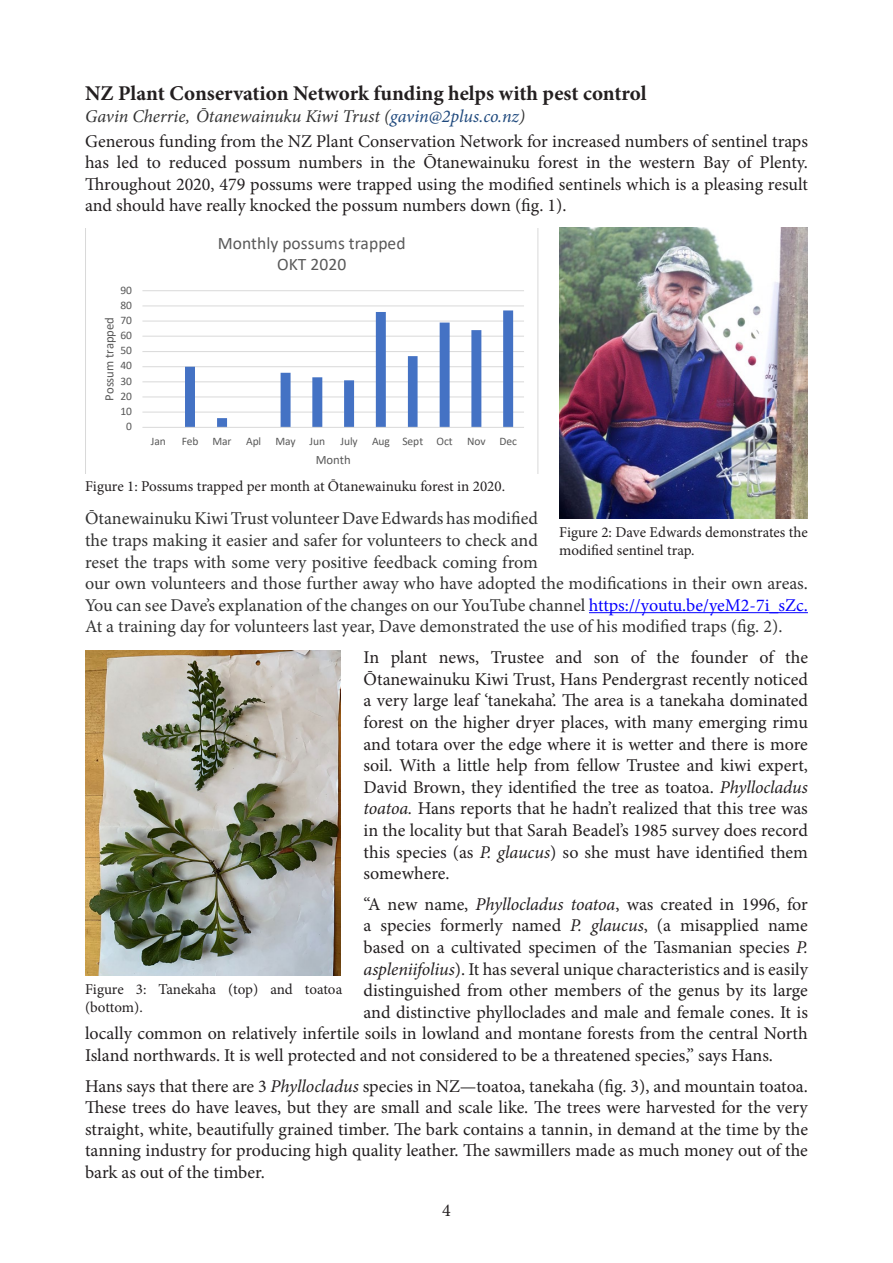
<style>
.page{position:relative;width:893px;height:1263px;background:#fff}
.page>*{position:absolute;margin:0;border:0;box-sizing:border-box;transform-origin:0 0}
.Heading_1_Newsletter{font:700 21px "Minion Pro";color:#231f20}
.Normal_Newsletter_bo{font:18px/21.6px "Minion Pro";letter-spacing:-.005em;color:#231f20;text-align:justify}
.Normal_Newsletter_bo-2{font:18px/21.6px "Minion Pro";letter-spacing:-.005em;color:#333}
.Author_source{font:italic 18px "Minion Pro";letter-spacing:-.005em;color:#333}
.t1{font:17.55px/21.5px "Calibri";letter-spacing:.005em;color:#595959;text-align:center}
.t2{font:15px/18px "Minion Pro";color:#231f20}
.t3{font:12.75px "Calibri";letter-spacing:-.005em;color:#595959}
.t4{font:11.55px "Calibri";letter-spacing:-.005em;color:#595959}
.s1{color:#1f497d}
.s2{color:#0600ff}
.s3{font-style:italic}
</style>
<div class="page">
<hr style="left:589px;top:612px;width:219px;height:1px;background:#0600ff">
<svg style="left:85px;top:229px;width:453px;height:244px"></svg>
<img style="left:559px;top:227px;width:248px;height:292px">
<img style="left:85px;top:651px;width:256px;height:325px">
<p class="Heading_1_Newsletter" style="left:85px;top:79px;width:563px">NZ Plant Conservation Network funding helps with pest control</p>
<p class="Author_source" style="left:85px;top:104px;width:442px">Gavin Cherrie, Ōtanewainuku Kiwi Trust (<span class="s1">gavin@2plus.co.nz</span>)</p>
<p class="Normal_Newsletter_bo" style="left:85px;top:130px;width:724px">Generous funding from the NZ Plant Conservation Network for increased numbers of sentinel traps has led to reduced possum numbers in the Ōtanewainuku forest in the western Bay of Plenty.<br>Throughout 2020, 479 possums were trapped using the modified sentinels which is a pleasing result and should have really knocked the possum numbers down (fig. 1).</p>
<p class="t4" style="left:120px;top:282px;width:13px">90</p>
<p class="t4" style="left:120px;top:297px;width:13px">80</p>
<p class="t4" style="left:120px;top:312px;width:13px">70</p>
<p class="t3" style="left:100px;top:401px;width:85px;rotate:-90deg">Possum trapped</p>
<p class="t4" style="left:120px;top:327px;width:13px">60</p>
<p class="t4" style="left:120px;top:342px;width:13px">50</p>
<p class="t4" style="left:120px;top:358px;width:13px">40</p>
<p class="t4" style="left:120px;top:373px;width:13px">30</p>
<p class="t4" style="left:120px;top:388px;width:13px">20</p>
<p class="t4" style="left:120px;top:403px;width:13px">10</p>
<p class="t4" style="left:126px;top:418px;width:7px">0</p>
<p class="t1" style="left:218px;top:232px;width:189px">Monthly possums trapped<br>OKT 2020</p>
<p class="t4" style="left:151px;top:433px;width:17px">Jan</p>
<p class="t4" style="left:182px;top:433px;width:51px">Feb Mar</p>
<p class="t4" style="left:246px;top:433px;width:81px">Apl May Jun</p>
<p class="t4" style="left:340px;top:433px;width:114px">July Aug Sept Oct</p>
<p class="t4" style="left:467px;top:433px;width:51px">Nov Dec</p>
<p class="t3" style="left:316px;top:451px;width:36px">Month</p>
<p class="t2" style="left:85px;top:478px;width:422px">Figure 1: Possums trapped per month at Ōtanewainuku forest in 2020.</p>
<p class="Normal_Newsletter_bo-2" style="left:85px;top:508px;width:724px">Ōtanewainuku Kiwi Trust volunteer Dave Edwards has modified<br>the traps making it easier and safer for volunteers to check and<br>reset the traps with some very positive feedback coming from<br>our own volunteers and those further away who have adopted the modifications in their own areas.<br>You can see Dave’s explanation of the changes on our YouTube channel <span class="s2">https://youtu.be/yeM2-7i_sZc.<br></span>At a training day for volunteers last year, Dave demonstrated the use of his modified traps (fig. 2).</p>
<p class="Normal_Newsletter_bo" style="left:364px;top:647px;width:446px">In plant news, Trustee and son of the founder of the Ōtanewainuku Kiwi Trust, Hans Pendergrast recently noticed a very large leaf ‘tanekaha’. The area is a tanekaha dominated forest on the higher dryer places, with many emerging rimu and totara over the edge where it is wetter and there is more soil. With a little help from fellow Trustee and kiwi expert, David Brown, they identified the tree as toatoa. <span class="s3">Phyllocladus toatoa.</span> Hans reports that he hadn’t realized that this tree was in the locality but that Sarah Beadel’s 1985 survey does record this species (as <span class="s3">P. glaucus</span>) so she must have identified them somewhere.</p>
<p class="Normal_Newsletter_bo" style="left:364px;top:893px;width:446px">“A new name, <span class="s3">Phyllocladus toatoa</span>, was created in 1996, for</p>
<p class="Normal_Newsletter_bo" style="left:364px;top:915px;width:446px">a species formerly named <span class="s3">P. glaucus</span>, (a misapplied name</p>
<p class="Normal_Newsletter_bo" style="left:364px;top:936px;width:446px">based on a cultivated specimen of the Tasmanian species <span class="s3">P.</span></p>
<p class="Normal_Newsletter_bo" style="left:364px;top:958px;width:446px"><span class="s3">aspleniifolius</span>). It has several unique characteristics and is easily</p>
<p class="Normal_Newsletter_bo" style="left:364px;top:980px;width:446px">distinguished from other members of the genus by its large</p>
<p class="Normal_Newsletter_bo" style="left:364px;top:1001px;width:446px">and distinctive phylloclades and male and female cones. It is</p>
<p class="Normal_Newsletter_bo" style="left:85px;top:1023px;width:724px">locally common on relatively infertile soils in lowland and montane forests from the central North</p>
<p class="Normal_Newsletter_bo" style="left:85px;top:1044px;width:689px">Island northwards. It is well protected and not considered to be a threatened species,” says Hans.</p>
<p class="Normal_Newsletter_bo" style="left:85px;top:1075px;width:724px">Hans says that there are 3 <span class="s3">Phyllocladus</span> species in NZ—toatoa, tanekaha (fig. 3), and mountain toatoa.<br>These trees do have leaves, but they are small and scale like. The trees were harvested for the very straight, white, beautifully grained timber. The bark contains a tannin, in demand at the time by the tanning industry for producing high quality leather. The sawmillers made as much money out of the bark as out of the timber.</p>
<p class="t2" style="left:559px;top:523px;width:250px">Figure 2: Dave Edwards demonstrates the modified sentinel trap.</p>
<p class="t2" style="left:85px;top:980px;width:259px">Figure 3: Tanekaha (top) and toatoa (bottom).</p>
<p class="Normal_Newsletter_bo" style="left:442px;top:1199px;width:10px">4</p>
</div>
